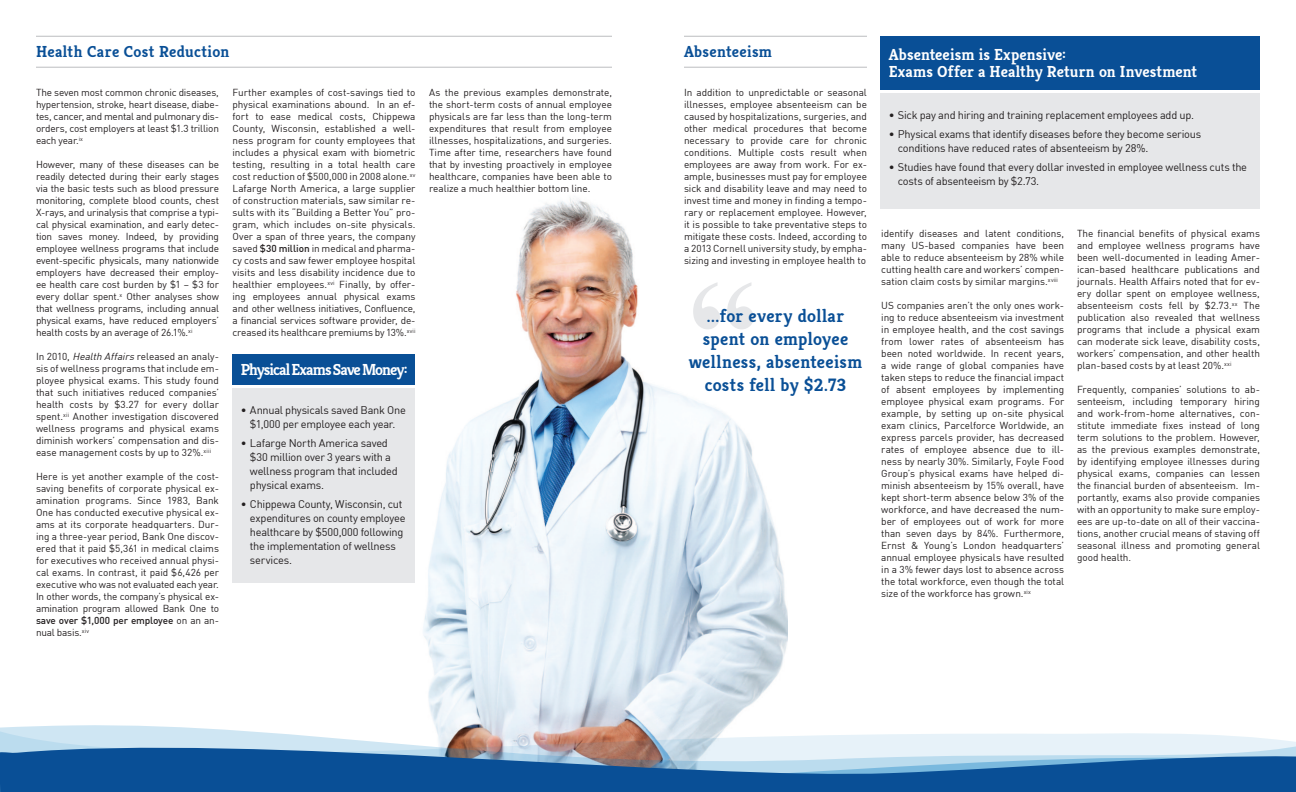
<style>
.page{position:relative;width:1296px;height:792px;background:#fff}
.page>*{position:absolute;margin:0;border:0;box-sizing:border-box;transform-origin:0 0}
.t1{font:700 144.6px "Times New Roman";color:#e6e7e9}
.t2{font:700 18px/23px "Kreon";letter-spacing:.02em;color:#094f96;text-align:center}
.t3{font:700 16px "Kreon";letter-spacing:.005em;color:#fff}
.t4{font:700 16px "Kreon";letter-spacing:.02em;color:#094f96}
.t5{font:700 16px "Kreon";letter-spacing:-.06em;color:#fff}
.t6{font:11px/14px "DIN";letter-spacing:-.025em;color:#231f20}
.t7{font:10px/12px "DIN";letter-spacing:-.005em;color:#231f20;text-align:justify}
.s1{font-style:italic}
.s2{font-weight:500}
</style>
<div class="page">
<img style="left:423px;top:198px;width:365px;height:526px">
<hr style="left:684px;top:36px;width:183px;height:1px;background:#bcbdc0">
<hr style="left:684px;top:67px;width:183px;height:1px;background:#bcbdc0">
<hr style="left:36px;top:36px;width:576px;height:1px;background:#bcbdc0">
<hr style="left:36px;top:67px;width:576px;height:1px;background:#bcbdc0">
<div style="left:232px;top:388px;width:184px;height:195px;background:#e6e7e9"></div>
<div style="left:232px;top:354px;width:184px;height:31px;background:#094f96"></div>
<svg style="left:0;top:724px;width:729px;height:5px"></svg>
<svg style="left:0;top:729px;width:724px;height:4px"></svg>
<svg style="left:0;top:733px;width:1296px;height:59px;background:#638eb9"></svg>
<div style="left:880px;top:94px;width:380px;height:115px;background:#e6e7e9"></div>
<div style="left:880px;top:36px;width:380px;height:54px;background:#094f96"></div>
<p class="t4" style="left:36px;top:42px;width:195px">Health Care Cost Reduction</p>
<p class="t4" style="left:684px;top:42px;width:90px">Absenteeism</p>
<p class="t7" style="left:36px;top:86px;width:185px">The seven most common chronic diseases, hypertension, stroke, heart disease, diabe&shy;tes, cancer, and mental and pulmonary dis&shy;orders, cost employers at least $1.3 trillion each year.<sup>ix</sup></p>
<p class="t7" style="left:36px;top:158px;width:185px">However, many of these diseases can be readily detected during their early stages via the basic tests such as blood pressure monitoring, complete blood counts, chest X-rays, and urinalysis that comprise a typi&shy;cal physical examination, and early detec&shy;tion saves money. Indeed, by providing employee wellness programs that include event-specific physicals, many nationwide employers have decreased their employ&shy;ee health care cost burden by $1 – $3 for every dollar spent.<sup>x</sup> Other analyses show that wellness programs, including annual physical exams, have reduced employers’ health costs by an average of 26.1%.<sup>xi</sup></p>
<p class="t7" style="left:36px;top:350px;width:185px">In 2010, <span class="s1">Health Affairs</span>released an analy&shy;sis of wellness programs that include em&shy;ployee physical exams. This study found that such initiatives reduced companies’ health costs by $3.27 for every dollar spent.<sup>xii</sup> Another investigation discovered wellness programs and physical exams diminish workers’ compensation and dis&shy;ease management costs by up to 32%.<sup>xiii</sup></p>
<p class="t7" style="left:36px;top:470px;width:185px">Here is yet another example of the cost&shy;saving benefits of corporate physical ex&shy;amination programs. Since 1983, Bank One has conducted executive physical ex&shy;ams at its corporate headquarters. Dur&shy;ing a three-year period, Bank One discov&shy;ered that it paid $5,361 in medical claims for executives who received annual physi&shy;cal exams. In contrast, it paid $6,426 per executive who was not evaluated each year.<br>In other words, the company’s physical ex&shy;amination program allowed Bank One to <span class="s2">save over $1,000 per employee</span> on an an&shy;nual basis.<sup>xiv</sup></p>
<p class="t7" style="left:232px;top:86px;width:185px">Further examples of cost-savings tied to physical examinations abound. In an ef&shy;fort to ease medical costs, Chippewa County, Wisconsin, established a well&shy;ness program for county employees that includes a physical exam with biometric testing, resulting in a total health care cost reduction of $500,000 in 2008 alone.<sup>xv </sup>Lafarge North America, a large supplier of construction materials, saw similar re&shy;sults with its “Building a Better You” pro&shy;gram, which includes on-site physicals.<br>Over a span of three years, the company saved <span class="s2">$30 million</span> in medical and pharma&shy;cy costs and saw fewer employee hospital visits and less disability incidence due to healthier employees.<sup>xvi</sup> Finally, by offer&shy;ing employees annual physical exams and other wellness initiatives, Confluence, a financial services software provider, de&shy;creased its healthcare premiums by 13%.<sup>xvii</sup></p>
<p class="t5" style="left:241px;top:359px;width:168px">Physical Exams Save Money:</p>
<p class="t6" style="left:241px;top:403px;width:166px;text-align:center">• Annual physicals saved Bank One $1,000 per employee each year.</p>
<p class="t6" style="left:250px;top:436px;width:149px;text-indent:-9px">• Lafarge North America saved $30 million over 3 years with a wellness program that included physical exams.</p>
<p class="t6" style="left:250px;top:497px;width:157px;text-indent:-9px">• Chippewa County, Wisconsin, cut expenditures on county employee healthcare by $500,000 following the implementation of wellness services.</p>
<p class="t7" style="left:684px;top:86px;width:185px">In addition to unpredictable or seasonal illnesses, employee absenteeism can be caused by hospitalizations, surgeries, and other medical procedures that become necessary to provide care for chronic conditions. Multiple costs result when employees are away from work. For ex&shy;ample, businesses must pay for employee sick and disability leave and may need to invest time and money in finding a tempo&shy;rary or replacement employee. However, it is possible to take preventative steps to mitigate these costs. Indeed, according to a 2013 Cornell university study, by empha&shy;sizing and investing in employee health to</p>
<p class="t7" style="left:429px;top:86px;width:185px">As the previous examples demonstrate, the short-term costs of annual employee physicals are far less than the long-term expenditures that result from employee illnesses, hospitalizations, and surgeries.<br>Time after time, researchers have found that by investing proactively in employee healthcare, companies have been able to realize a much healthier bottom line.</p>
<p class="t1" style="left:687px;top:232px;width:74px">“</p>
<p class="t2" style="left:689px;top:304px;width:175px">...for every dollar spent on employee wellness, absenteeism costs fell by $2.73</p>
<p class="t3" style="left:889px;top:45px;width:179px">Absenteeism is Expensive:</p>
<p class="t3" style="left:889px;top:62px;width:310px">Exams Offer a Healthy Return on Investment</p>
<p class="t6" style="left:889px;top:108px;width:307px">• Sick pay and hiring and training replacement employees add up.</p>
<p class="t6" style="left:898px;top:127px;width:305px;text-indent:-9px">• Physical exams that identify diseases before they become serious conditions have reduced rates of absenteeism by 28%.</p>
<p class="t6" style="left:898px;top:160px;width:351px;text-indent:-9px">• Studies have found that every dollar invested in employee wellness cuts the costs of absenteeism by $2.73.</p>
<p class="t7" style="left:881px;top:228px;width:185px">identify diseases and latent conditions, many US-based companies have been able to reduce absenteeism by 28% while cutting health care and workers’ compen&shy;sation claim costs by similar margins.<sup>xviii</sup></p>
<p class="t7" style="left:881px;top:300px;width:185px">US companies aren’t the only ones work&shy;ing to reduce absenteeism via investment in employee health, and the cost savings from lower rates of absenteeism has been noted worldwide. In recent years, a wide range of global companies have taken steps to reduce the financial impact of absent employees by implementing employee physical exam programs. For example, by setting up on-site physical exam clinics, Parcelforce Worldwide, an express parcels provider, has decreased rates of employee absence due to ill&shy;ness by nearly 30%. Similarly, Foyle Food Group’s physical exams have helped di&shy;minish absenteeism by 15% overall, have kept short-term absence below 3% of the workforce, and have decreased the num&shy;ber of employees out of work for more than seven days by 84%. Furthermore, Ernst &amp; Young’s London headquarters’ annual employee physicals have resulted in a 3% fewer days lost to absence across the total workforce, even though the total size of the workforce has grown.<sup>xix</sup></p>
<p class="t7" style="left:1077px;top:228px;width:185px">The financial benefits of physical exams and employee wellness programs have been well-documented in leading Amer&shy;ican-based healthcare publications and journals. Health Affairs noted that for ev&shy;ery dollar spent on employee wellness, absenteeism costs fell by $2.73.<sup>xx</sup> The publication also revealed that wellness programs that include a physical exam can moderate sick leave, disability costs, workers’ compensation, and other health plan-based costs by at least 20%.<sup>xxi</sup></p>
<p class="t7" style="left:1077px;top:384px;width:185px">Frequently, companies’ solutions to ab&shy;senteeism, including temporary hiring and work-from-home alternatives, con&shy;stitute immediate fixes instead of long term solutions to the problem. However, as the previous examples demonstrate, by identifying employee illnesses during physical exams, companies can lessen the financial burden of absenteeism. Im&shy;portantly, exams also provide companies with an opportunity to make sure employ&shy;ees are up-to-date on all of their vaccina&shy;tions, another crucial means of staving off seasonal illness and promoting general good health.</p>
</div>
